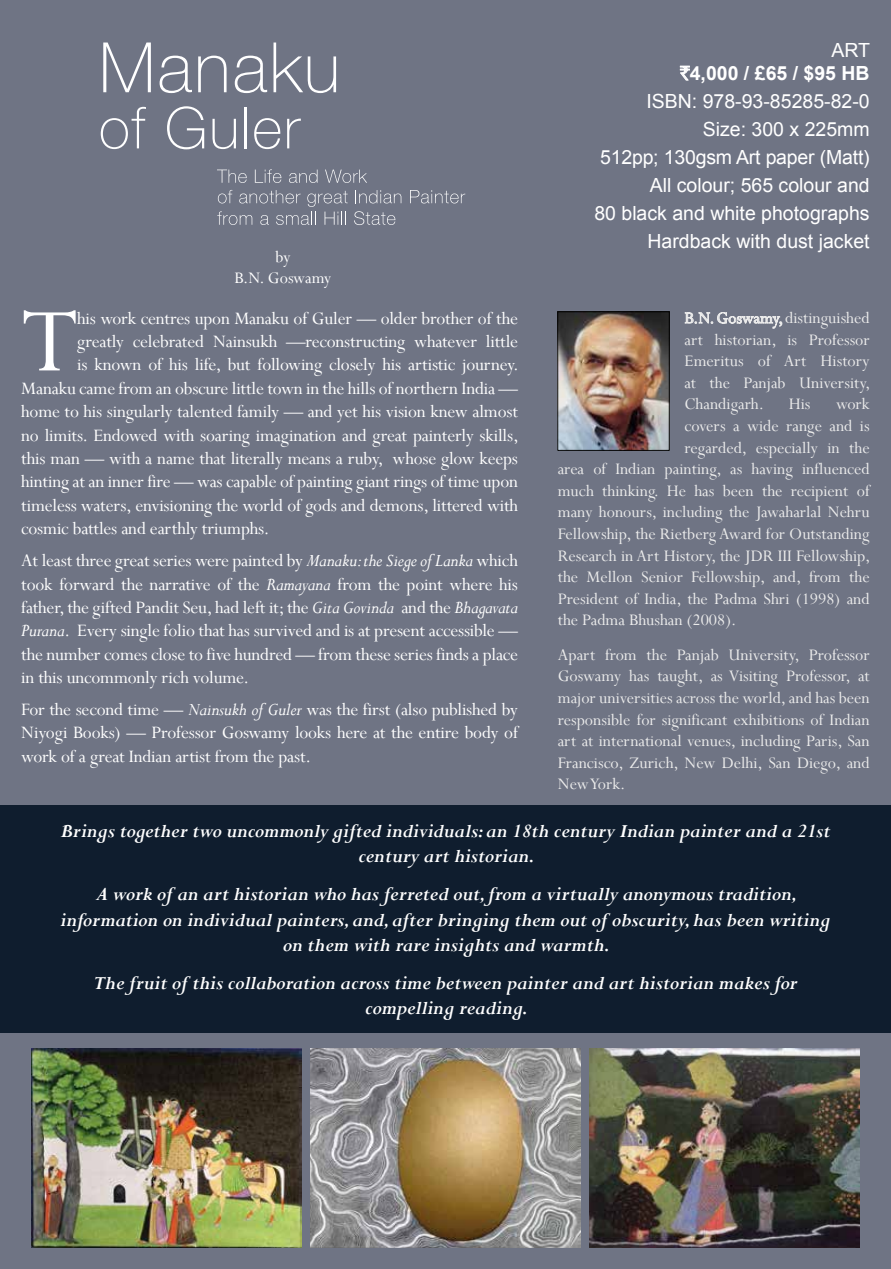
<style>
.page{position:relative;width:891px;height:1269px;background:#6f7484}
.page>*{position:absolute;margin:0;border:0;box-sizing:border-box;transform-origin:0 0}
.t1{font:101.25px "Perpetua";color:#fff}
.t2{font:italic 700 21px/25.2px "Perpetua";color:#fff;text-align:center}
.t3{font:19.5px/23.4px "Perpetua";letter-spacing:-.01em;color:#fff;text-align:justify}
.t4{font:19.5px/27.9px "Arial";color:#fff;text-align:right}
.t5{font:700 19.5px/23.4px "Arial";color:#fff;text-align:right}
.t6{font:18px/21.6px "Perpetua";color:#ebebeb;text-align:justify}
.t7{font:18px/21.6px "Perpetua";letter-spacing:-.01em;color:#fff;text-align:center}
.s1{font-style:italic}
.s2{font-weight:400}
.s3{font-family:"Rupee Foradian";font-weight:400}
</style>
<div class="page">
<svg style="left:680px;top:66px;width:10px;height:15px"></svg>
<svg style="left:685px;top:312px;width:97px;height:17px"></svg>
<img style="left:559px;top:313px;width:109px;height:136px">
<div style="left:557px;top:311px;width:113px;height:140px;border:1px solid #000"></div>
<svg style="left:103px;top:43px;width:48px;height:49px"></svg>
<svg style="left:160px;top:56px;width:32px;height:37px"></svg>
<svg style="left:198px;top:56px;width:29px;height:36px"></svg>
<svg style="left:235px;top:56px;width:32px;height:37px"></svg>
<svg style="left:274px;top:43px;width:62px;height:50px"></svg>
<svg style="left:101px;top:107px;width:45px;height:42px"></svg>
<svg style="left:167px;top:106px;width:37px;height:43px"></svg>
<svg style="left:213px;top:119px;width:23px;height:30px"></svg>
<hr style="left:245px;top:107px;width:2px;height:41px;background:#fff">
<svg style="left:254px;top:118px;width:27px;height:31px"></svg>
<svg style="left:287px;top:118px;width:14px;height:30px"></svg>
<svg style="left:217px;top:170px;width:30px;height:13px"></svg>
<svg style="left:255px;top:169px;width:27px;height:14px"></svg>
<svg style="left:289px;top:170px;width:29px;height:13px"></svg>
<svg style="left:325px;top:170px;width:42px;height:13px"></svg>
<svg style="left:355px;top:190px;width:46px;height:13px"></svg>
<svg style="left:410px;top:190px;width:55px;height:13px"></svg>
<svg style="left:217px;top:190px;width:131px;height:35px"></svg>
<svg style="left:354px;top:211px;width:41px;height:14px"></svg>
<img style="left:589px;top:1048px;width:270px;height:200px">
<img style="left:32px;top:1048px;width:270px;height:200px">
<img style="left:310px;top:1048px;width:271px;height:200px">
<div style="left:0;top:805px;width:891px;height:228px;background:#0f1d2e"></div>
<p class="t7" style="left:235px;top:246px;width:98px">by<br>B.N. Goswamy</p>
<h1 class="t1" style="left:21px;top:278px;width:58px">T</h1>
<p class="t3" style="left:77px;top:306px;width:442px">his work centres upon Manaku of Guler — older brother of the</p>
<p class="t3" style="left:77px;top:329px;width:442px">greatly celebrated Nainsukh —reconstructing whatever little</p>
<p class="t3" style="left:77px;top:353px;width:443px">is known of his life, but following closely his artistic journey.</p>
<p class="t3" style="left:21px;top:376px;width:498px">Manaku came from an obscure little town in the hills of northern India —</p>
<p class="t3" style="left:21px;top:400px;width:498px">home to his singularly talented family — and yet his vision knew almost</p>
<p class="t3" style="left:21px;top:423px;width:499px">no limits. Endowed with soaring imagination and great painterly skills,</p>
<p class="t3" style="left:21px;top:446px;width:498px">this man — with a name that literally means a ruby, whose glow keeps</p>
<p class="t3" style="left:21px;top:470px;width:498px">hinting at an inner fire — was capable of painting giant rings of time upon</p>
<p class="t3" style="left:21px;top:493px;width:498px">timeless waters, envisioning the world of gods and demons, littered with</p>
<p class="t3" style="left:21px;top:517px;width:250px">cosmic battles and earthly triumphs.</p>
<p class="t3" style="left:21px;top:548px;width:498px">At least three great series were painted by <span class="s1">Manaku: the Siege of Lanka</span> which took forward the narrative of the <span class="s1">Ramayana</span> from the point where his father, the gifted Pandit Seu, had left it; the <span class="s1">Gita Govinda</span> and the <span class="s1">Bhagavata Purana</span>. Every single folio that has survived and is at present accessible — the number comes close to five hundred — from these series finds a place in this uncommonly rich volume.</p>
<p class="t3" style="left:21px;top:697px;width:498px">For the second time — <span class="s1">Nainsukh of Guler</span> was the first (also published by Niyogi Books) — Professor Goswamy looks here at the entire body of work of a great Indian artist from the past.</p>
<p class="t5" style="left:680px;top:39px;width:192px"><span class="s2">ART<br></span><span class="s3">`</span>4,000 / £65 / $95 HB</p>
<p class="t4" style="left:594px;top:87px;width:277px">ISBN: 978-93-85285-82-0<br>Size: 300 x 225mm<br>512pp; 130gsm Art paper (Matt)<br>All colour; 565 colour and<br>80 black and white photographs<br>Hardback with dust jacket</p>
<p class="t6" style="left:685px;top:307px;width:187px">B.N. Goswamy, distinguished art historian, is Professor Emeritus of Art History at the Panjab University, Chandigarh.</p>
<p class="t6" style="left:789px;top:393px;width:23px">His</p>
<p class="t6" style="left:836px;top:393px;width:35px">work</p>
<p class="t6" style="left:685px;top:415px;width:187px">covers a wide range and is</p>
<p class="t6" style="left:685px;top:436px;width:187px">regarded, especially in the</p>
<p class="t6" style="left:558px;top:458px;width:313px">area of Indian painting, as having influenced</p>
<p class="t6" style="left:558px;top:480px;width:313px">much thinking. He has been the recipient of</p>
<p class="t6" style="left:558px;top:501px;width:314px">many honours, including the Jawaharlal Nehru</p>
<p class="t6" style="left:558px;top:523px;width:313px">Fellowship, the Rietberg Award for Outstanding</p>
<p class="t6" style="left:558px;top:544px;width:314px">Research in Art History, the JDR III Fellowship,</p>
<p class="t6" style="left:558px;top:566px;width:313px">the Mellon Senior Fellowship, and, from the</p>
<p class="t6" style="left:558px;top:588px;width:313px">President of India, the Padma Shri (1998) and</p>
<p class="t6" style="left:558px;top:609px;width:180px">the Padma Bhushan (2008).</p>
<p class="t6" style="left:558px;top:644px;width:314px">Apart from the Panjab University, Professor Goswamy has taught, as Visiting Professor, at major universities across the world, and has been responsible for significant exhibitions of Indian art at international venues, including Paris, San Francisco, Zurich, New Delhi, San Diego, and New York.</p>
<p class="t2" style="left:60px;top:818px;width:772px">Brings together two uncommonly gifted individuals: an 18th century Indian painter and a 21st century art historian.</p>
<p class="t2" style="left:61px;top:882px;width:771px">A work of an art historian who has ferreted out, from a virtually anonymous tradition, information on individual painters, and, after bringing them out of obscurity, has been writing on them with rare insights and warmth.</p>
<p class="t2" style="left:93px;top:970px;width:706px">The fruit of this collaboration across time between painter and art historian makes for compelling reading.</p>
</div>
